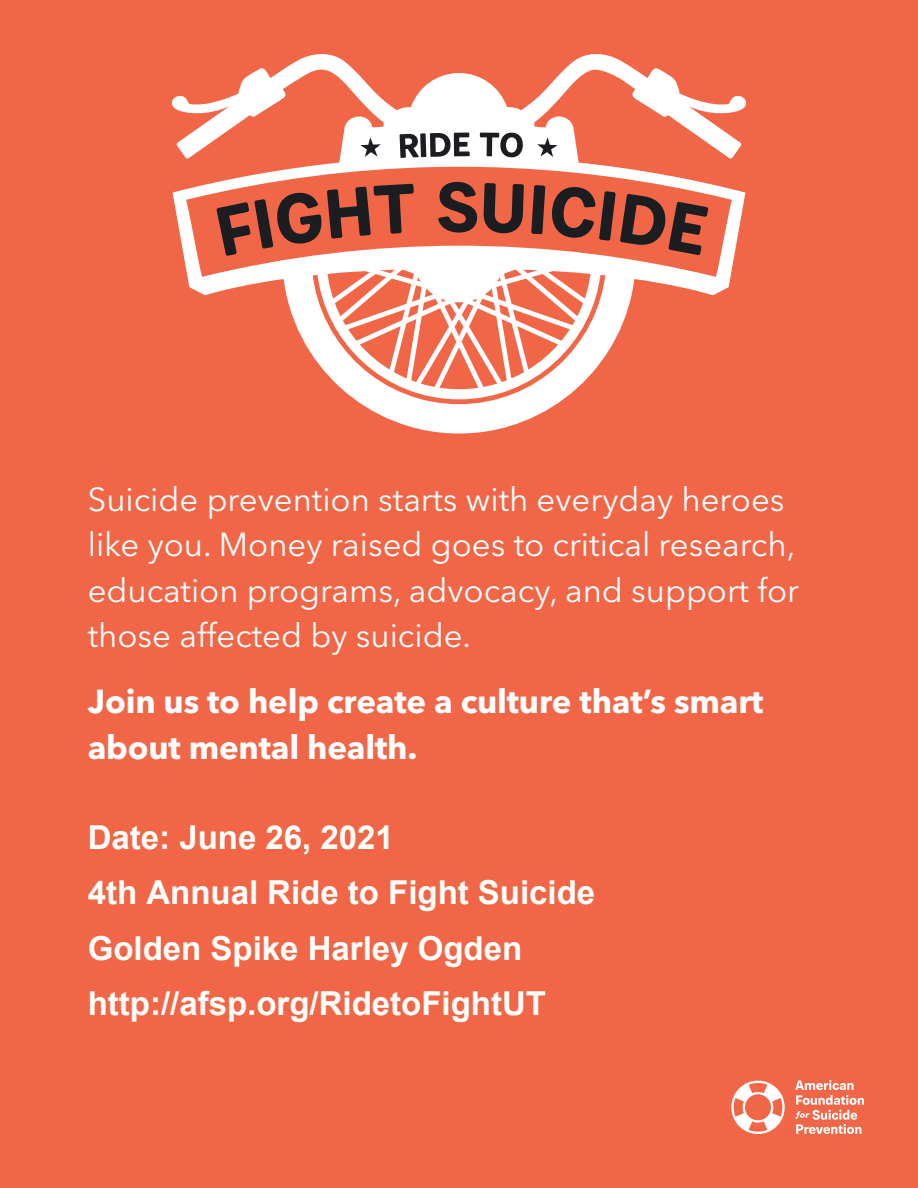
<style>
.page{position:relative;width:918px;height:1188px;background:#f26648}
.page>*{position:absolute;margin:0;border:0;box-sizing:border-box;transform-origin:0 0}
.t1{font:33px/45.5px "Avenir Next LT Pro";color:#fff}
.t2{font:700 33px/55.5px "Arial";color:#fffffc}
.t3{font:700 33px/45.5px "Avenir Next LT Pro";letter-spacing:-.005em;color:#fff}
</style>
<div class="page">
<svg style="left:795px;top:1080px;width:69px;height:54px"></svg>
<svg style="left:731px;top:1080px;width:54px;height:54px"></svg>
<svg style="left:171px;top:54px;width:576px;height:241px"></svg>
<svg style="left:283px;top:263px;width:352px;height:171px"></svg>
<svg style="left:360px;top:137px;width:21px;height:20px"></svg>
<svg style="left:537px;top:137px;width:21px;height:20px"></svg>
<svg style="left:400px;top:133px;width:70px;height:25px;background:#7c7e80"></svg>
<svg style="left:480px;top:132px;width:43px;height:26px"></svg>
<svg style="left:216px;top:184px;width:198px;height:72px"></svg>
<svg style="left:438px;top:182px;width:39px;height:51px"></svg>
<svg style="left:483px;top:183px;width:41px;height:51px"></svg>
<svg style="left:531px;top:185px;width:14px;height:49px"></svg>
<svg style="left:551px;top:186px;width:157px;height:69px"></svg>
<p class="t1" style="left:88px;top:477px;width:713px">Suicide prevention starts with everyday heroes like you. Money raised goes to critical research, education programs, advocacy, and support for those affected by suicide.</p>
<p class="t3" style="left:88px;top:679px;width:677px">Join us to help create a culture that’s smart about mental health.</p>
<p class="t2" style="left:88px;top:810px;width:509px">Date: June 26, 2021<br>4th Annual Ride to Fight Suicide<br>Golden Spike Harley Ogden http://afsp.org/RidetoFightUT</p>
</div>
